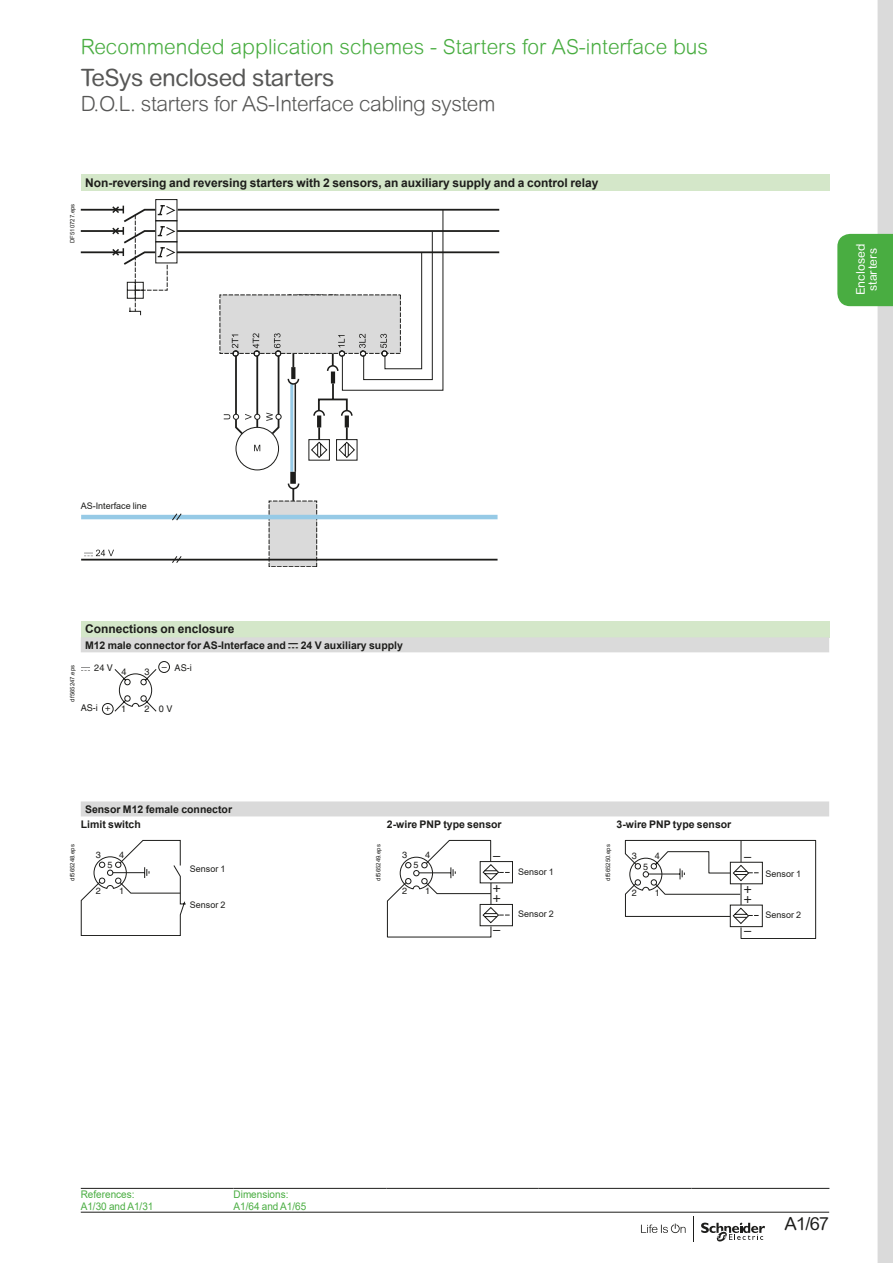
<style>
.page{position:relative;width:893px;height:1263px;background:#fff}
.page>*{position:absolute;margin:0;border:0;box-sizing:border-box;transform-origin:0 0}
.t1{font:24px "Arial Rounded MT Pro";letter-spacing:-.02em;color:#575756}
.t2{font:300 21px "Arial Rounded MT";color:#49ad41}
.t3{font:300 21px "Arial Rounded MT";letter-spacing:-.02em;color:#575756}
.t4{font:18px "Arial Rounded MT Pro";color:#1d1d1b}
.t5{font:13.65px/10.4px "Helvetica";color:#1d1d1b}
.t6{font:13.5px/10.2px "Helvetica";color:#1d1d1b}
.t7{font:12.9px "Helvetica";color:#1d1d1b}
.t8{font:12.75px "Helvetica";color:#1d1d1b}
.t9{font:700 12px "Arial";color:#1d1d1b}
.t10{font:12px/12px "Arial Rounded MT Pro";color:#fff;text-align:center}
.t11{font:700 10.5px/15px "Arial";color:#1d1d1b}
.t12{font:10.5px/12px "Arial";color:#49ad41;scale:.95 1}
.t13{font:9.3px "Helvetica";color:#1d1d1b}
.t14{font:9.15px "Helvetica";color:#1d1d1b}
.t15{font:9px "Arial";color:#1d1d1b}
.t16{font:9px "Helvetica";color:#1d1d1b}
.t17{font:6px "Arial";color:#1d1d1b}
.s1{font-family:"Graph Schneider"}
</style>
<div class="page">
<div style="left:878px;top:0;width:15px;height:1263px;background:#dadada"></div>
<svg style="left:641px;top:1223px;width:45px;height:10px"></svg>
<svg style="left:701px;top:1222px;width:64px;height:20px"></svg>
<svg style="left:693px;top:1216px;width:1px;height:26px"></svg>
<div style="left:837px;top:234px;width:56px;height:72px;background:#49ad41"></div>
<hr style="left:81px;top:1212px;width:748px;height:1px;background:#1d1d1b">
<div style="left:81px;top:174px;width:748px;height:17px;background:#d4e7c9"></div>
<div style="left:269px;top:501px;width:48px;height:66px;background:#dadada"></div>
<div style="left:269px;top:501px;width:48px;height:66px;border:1px dashed #1d1d1b"></div>
<div style="left:156px;top:199px;width:21px;height:22px;border:1px solid #1d1d1b"></div>
<div style="left:236px;top:427px;width:43px;height:43px;border:1px solid #1d1d1b;border-radius:50%"></div>
<hr style="left:290px;top:384px;width:3px;height:88px;background:#96cae6">
<hr style="left:81px;top:559px;width:417px;height:1px;background:#1d1d1b">
<svg style="left:84px;top:550px;width:30px;height:7px"></svg>
<svg style="left:172px;top:556px;width:10px;height:7px"></svg>
<hr style="left:81px;top:251px;width:42px;height:2px;background:#1d1d1b">
<hr style="left:81px;top:230px;width:42px;height:2px;background:#1d1d1b">
<hr style="left:81px;top:209px;width:42px;height:2px;background:#1d1d1b">
<hr style="left:81px;top:515px;width:417px;height:4px;background:#96cae6">
<svg style="left:172px;top:513px;width:10px;height:8px"></svg>
<svg style="left:111px;top:204px;width:388px;height:257px"></svg>
<div style="left:336px;top:439px;width:21px;height:22px;border:1px solid #1d1d1b"></div>
<hr style="left:295px;top:384px;width:1px;height:88px;background:#1d1d1b">
<div style="left:290px;top:472px;width:6px;height:12px;background:#1d1d1b"></div>
<svg style="left:287px;top:482px;width:13px;height:19px"></svg>
<hr style="left:81px;top:1188px;width:153px;height:1px;background:#1d1d1b">
<hr style="left:234px;top:1188px;width:152px;height:1px;background:#1d1d1b">
<hr style="left:386px;top:1188px;width:153px;height:1px;background:#1d1d1b">
<hr style="left:539px;top:1188px;width:153px;height:1px;background:#1d1d1b">
<hr style="left:692px;top:1188px;width:137px;height:1px;background:#1d1d1b">
<div style="left:81px;top:621px;width:748px;height:16px;background:#d4e7c9"></div>
<svg style="left:81px;top:637px;width:748px;height:179px"></svg>
<div style="left:81px;top:661px;width:111px;height:54px;background:#fff"></div>
<svg style="left:114px;top:669px;width:43px;height:43px"></svg>
<svg style="left:81px;top:667px;width:9px;height:4px"></svg>
<div style="left:158px;top:661px;width:12px;height:12px;border:1px solid #1d1d1b;border-radius:50%"></div>
<div style="left:102px;top:703px;width:12px;height:12px;border:1px solid #1d1d1b;border-radius:50%"></div>
<svg style="left:81px;top:840px;width:105px;height:96px"></svg>
<svg style="left:387px;top:840px;width:126px;height:97px"></svg>
<svg style="left:624px;top:840px;width:192px;height:99px"></svg>
<h2 class="t2" style="left:81px;top:34px;width:628px">Recommended application schemes - Starters for AS-interface bus</h2>
<h1 class="t1" style="left:81px;top:63px;width:255px">TeSys enclosed starters</h1>
<h2 class="t3" style="left:81px;top:91px;width:416px">D.O.L. starters for AS-Interface cabling system</h2>
<p class="t17" style="left:68px;top:243px;width:41px;rotate:-90deg">DF510727.eps</p>
<p class="t9" style="left:85px;top:174px;width:515px">Non-reversing and reversing starters with 2 sensors, an auxiliary supply and a control relay</p>
<p class="t10" style="left:855px;top:295px;width:53px;rotate:-90deg">Enclosed starters</p>
<p class="t15" style="left:81px;top:500px;width:68px">AS-Interface line</p>
<p class="t9" style="left:85px;top:620px;width:151px">Connections on enclosure</p>
<p class="t11" style="left:85px;top:637px;width:319px">M12 male connector for AS-Interface and <span class="s1">c</span> 24 V auxiliary supply</p>
<p class="t13" style="left:121px;top:666px;width:7px">4</p>
<p class="t13" style="left:144px;top:666px;width:7px">3</p>
<p class="t13" style="left:121px;top:703px;width:7px">1</p>
<p class="t13" style="left:144px;top:703px;width:7px">2</p>
<p class="t13" style="left:94px;top:662px;width:20px">24 V</p>
<p class="t13" style="left:175px;top:663px;width:19px">AS-i</p>
<p class="t13" style="left:81px;top:703px;width:31px">AS-i +</p>
<p class="t13" style="left:159px;top:703px;width:15px">0 V</p>
<p class="t17" style="left:68px;top:701px;width:38px;rotate:-90deg">df565247.eps</p>
<p class="t13" style="left:162px;top:661px;width:7px">–</p>
<p class="t11" style="left:81px;top:802px;width:153px;text-indent:4px">Sensor M12 female connector<br>Limit switch</p>
<p class="t11" style="left:387px;top:817px;width:116px">2-wire PNP type sensor</p>
<p class="t11" style="left:617px;top:817px;width:116px">3-wire PNP type sensor</p>
<p class="t17" style="left:68px;top:880px;width:38px;rotate:-90deg">df565248.eps</p>
<p class="t16" style="left:402px;top:850px;width:7px">3</p>
<p class="t16" style="left:425px;top:850px;width:7px">4</p>
<p class="t16" style="left:402px;top:886px;width:7px">2</p>
<p class="t16" style="left:425px;top:886px;width:7px">1</p>
<p class="t17" style="left:374px;top:880px;width:38px;rotate:-90deg">df565249.eps</p>
<p class="t16" style="left:96px;top:849px;width:7px">3</p>
<p class="t16" style="left:119px;top:849px;width:7px">4</p>
<p class="t16" style="left:96px;top:885px;width:7px">2</p>
<p class="t16" style="left:119px;top:885px;width:7px">1</p>
<p class="t16" style="left:107px;top:860px;width:7px">5</p>
<p class="t16" style="left:414px;top:860px;width:7px">5</p>
<p class="t15" style="left:190px;top:862px;width:37px">Sensor 1</p>
<p class="t15" style="left:190px;top:899px;width:37px">Sensor 2</p>
<p class="t8" style="left:493px;top:848px;width:9px">–</p>
<p class="t6" style="left:493px;top:882px;width:10px">+ +</p>
<p class="t15" style="left:518px;top:866px;width:37px">Sensor 1</p>
<p class="t15" style="left:518px;top:907px;width:37px">Sensor 2</p>
<p class="t17" style="left:604px;top:880px;width:38px;rotate:-90deg">df565250.eps</p>
<p class="t14" style="left:632px;top:851px;width:7px">3</p>
<p class="t14" style="left:655px;top:851px;width:7px">4</p>
<p class="t14" style="left:632px;top:887px;width:7px">2</p>
<p class="t14" style="left:655px;top:887px;width:7px">1</p>
<p class="t14" style="left:643px;top:861px;width:7px">5</p>
<p class="t8" style="left:493px;top:922px;width:9px">–</p>
<p class="t7" style="left:744px;top:849px;width:9px">–</p>
<h3 class="t5" style="left:744px;top:883px;width:9px">+ +</h3>
<p class="t7" style="left:744px;top:923px;width:9px">–</p>
<p class="t15" style="left:765px;top:867px;width:37px">Sensor 1</p>
<p class="t15" style="left:765px;top:909px;width:37px">Sensor 2</p>
<p class="t12" style="left:81px;top:1188px;width:78px">References:<br>A1/30 and A1/31</p>
<p class="t12" style="left:234px;top:1188px;width:78px">Dimensions:<br>A1/64 and A1/65</p>
<h3 class="t4" style="left:784px;top:1212px;width:46px">A1/67</h3>
</div>
